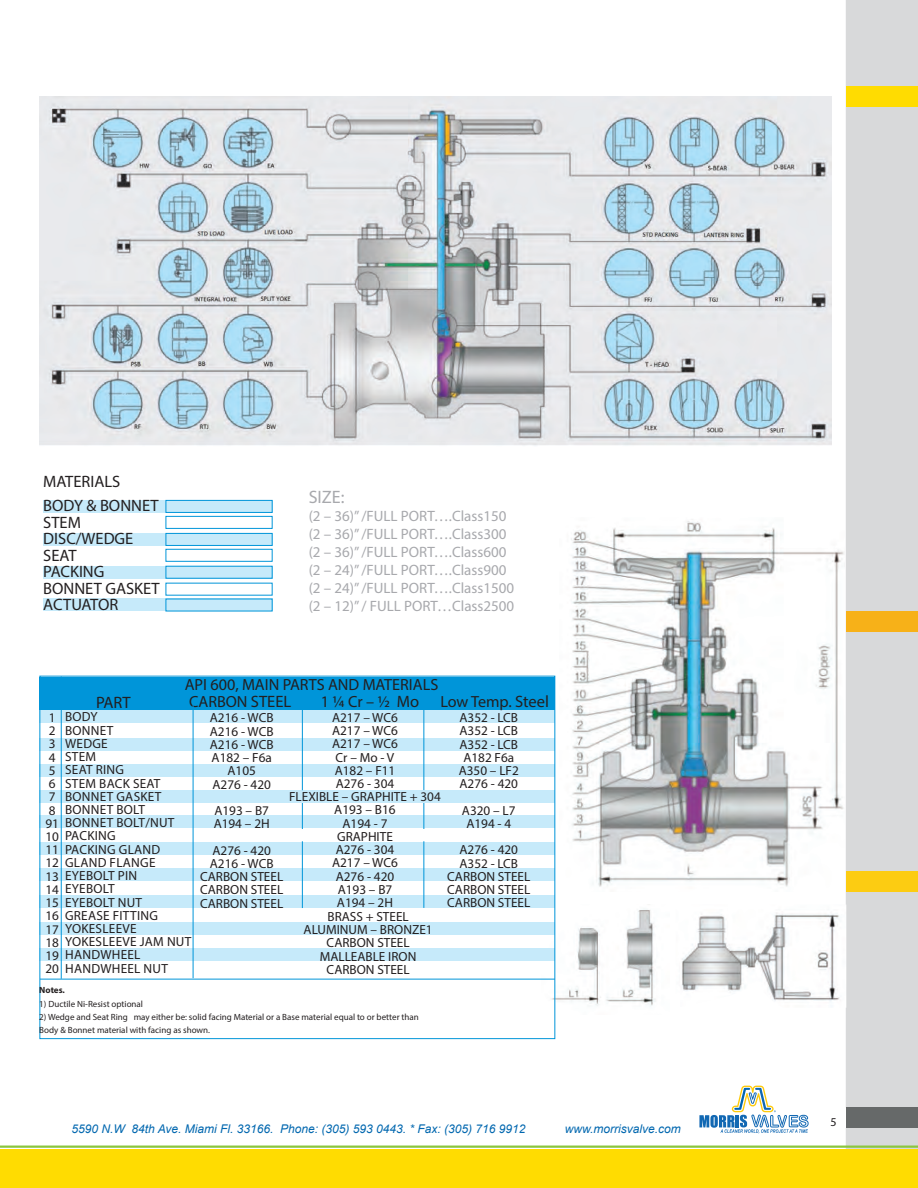
<style>
.page{position:relative;width:918px;height:1188px;background:#fff}
.page>*{position:absolute;margin:0;border:0;box-sizing:border-box;transform-origin:0 0}
.t1{font:18px "Myriad Pro";color:#a8a9ad}
.t2{font:16.5px/16.5px "Myriad Pro";color:#231f20}
.t3{font:16.2px "Myriad Pro";color:#231f20}
.t4{font:15px/18px "Myriad Pro";color:#a8a9ad}
.t5{font:13.2px/13.2px "Myriad Pro";color:#231f20;text-align:center}
.t6{font:13.2px/13.2px "Myriad Pro";letter-spacing:.02em;color:#231f20}
.t7{font:italic 12px "Arial";color:#0067af}
.t8{font:12px "Myriad Pro";color:#231f20}
.t9{font:9px/13.2px "Myriad Pro";color:#231f20}
.t10{font:700 9px "Myriad Pro";color:#231f20}
.s1{font-size:16.5px}
</style>
<div class="page">
<div style="left:846px;top:0;width:72px;height:1150px;background:#d8d9da"></div>
<div style="left:846px;top:1108px;width:72px;height:20px;background:#666969"></div>
<div style="left:847px;top:611px;width:71px;height:20px;background:#f7b118"></div>
<div style="left:847px;top:871px;width:71px;height:20px;background:#fccc12"></div>
<div style="left:847px;top:86px;width:71px;height:21px;background:#ffdc01"></div>
<svg style="left:699px;top:1086px;width:110px;height:47px"></svg>
<hr style="left:0;top:1146px;width:918px;height:2px;background:#8bc63e">
<div style="left:43px;top:500px;width:230px;height:13px;background:#c6eafa"></div>
<div style="left:43px;top:533px;width:230px;height:13px;background:#c6eafa"></div>
<div style="left:43px;top:566px;width:230px;height:13px;background:#c6eafa"></div>
<div style="left:43px;top:599px;width:230px;height:12px;background:#c6eafa"></div>
<div style="left:166px;top:500px;width:107px;height:13px;border:1px solid #0095d9"></div>
<div style="left:166px;top:516px;width:107px;height:13px;border:1px solid #0095d9"></div>
<div style="left:166px;top:533px;width:107px;height:13px;border:1px solid #0095d9"></div>
<div style="left:166px;top:549px;width:107px;height:13px;border:1px solid #0095d9"></div>
<div style="left:166px;top:566px;width:107px;height:13px;border:1px solid #0095d9"></div>
<img style="left:571px;top:519px;width:273px;height:368px">
<img style="left:682px;top:905px;width:165px;height:103px">
<img style="left:541px;top:905px;width:115px;height:110px">
<img style="left:39px;top:97px;width:792px;height:349px">
<div style="left:0;top:1150px;width:918px;height:38px;background:#ffdc01"></div>
<div style="left:40px;top:815px;width:515px;height:13px;background:#c6eafa"></div>
<div style="left:40px;top:842px;width:515px;height:13px;background:#c6eafa"></div>
<div style="left:40px;top:868px;width:515px;height:13px;background:#c6eafa"></div>
<div style="left:40px;top:895px;width:515px;height:13px;background:#c6eafa"></div>
<div style="left:40px;top:922px;width:515px;height:13px;background:#c6eafa"></div>
<div style="left:40px;top:948px;width:515px;height:12px;background:#c6eafa"></div>
<div style="left:40px;top:677px;width:515px;height:34px;background:#0095d9"></div>
<div style="left:40px;top:710px;width:515px;height:13px;background:#c6eafa"></div>
<div style="left:40px;top:738px;width:515px;height:13px;background:#c6eafa"></div>
<div style="left:40px;top:764px;width:515px;height:13px;background:#c6eafa"></div>
<div style="left:40px;top:790px;width:515px;height:13px;background:#c6eafa"></div>
<hr style="left:193px;top:699px;width:1px;height:279px;background:#0095d9">
<hr style="left:302px;top:699px;width:1px;height:91px;background:#0095d9">
<hr style="left:423px;top:699px;width:1px;height:91px;background:#0095d9">
<hr style="left:61px;top:677px;width:1px;height:302px;background:#0095d9">
<svg style="left:302px;top:803px;width:1px;height:26px"></svg>
<hr style="left:302px;top:841px;width:1px;height:67px;background:#0095d9">
<hr style="left:40px;top:979px;width:515px;height:1px;background:#0095d9">
<svg style="left:423px;top:803px;width:1px;height:26px"></svg>
<hr style="left:423px;top:841px;width:1px;height:67px;background:#0095d9">
<p class="t2" style="left:43px;top:469px;width:117px;line-height:24.5px">MATERIALS<br>BODY &amp; BONNET</p>
<p class="t2" style="left:43px;top:514px;width:118px">STEM<br>DISC/WEDGE<br>SEAT<br>PACKING<br>BONNET GASKET<br>ACTUATOR</p>
<h1 class="t1" style="left:309px;top:486px;width:37px">SIZE:</h1>
<p class="t4" style="left:309px;top:506px;width:207px">(2 – 36)” /FULL PORT….Class150 (2 – 36)” /FULL PORT….Class300 (2 – 36)” /FULL PORT….Class600 (2 – 24)” /FULL PORT….Class900 (2 – 24)” /FULL PORT….Class1500 (2 – 12)” / FULL PORT…Class2500</p>
<p class="t3" style="left:185px;top:675px;width:255px">API 600, MAIN PARTS AND MATERIALS</p>
<p class="t3" style="left:321px;top:692px;width:100px">1 ¼ Cr – ½ <span class="s1">Mo</span></p>
<p class="t3" style="left:440px;top:692px;width:110px">Low Temp. <span class="s1">Steel</span></p>
<p class="t2" style="left:96px;top:694px;width:36px">PART</p>
<p class="t3" style="left:189px;top:692px;width:104px">CARBON <span class="s1">STEEL</span></p>
<p class="t6" style="left:65px;top:710px;width:128px">BODY<br>BONNET<br>WEDGE<br>STEM<br>SEAT RING<br>STEM BACK SEAT<br>BONNET GASKET<br>BONNET BOLT<br>BONNET BOLT/NUT<br>PACKING<br>PACKING GLAND<br>GLAND FLANGE<br>EYEBOLT PIN<br>EYEBOLT<br>EYEBOLT NUT<br>GREASE FITTING<br>YOKESLEEVE<br>YOKESLEEVE JAM NUT<br>HANDWHEEL<br>HANDWHEEL NUT</p>
<p class="t5" style="left:210px;top:711px;width:65px">A216 - WCB<br>A216 - WCB<br>A216 - WCB<br>A182 – F6a<br>A105<br>A276 - 420</p>
<p class="t5" style="left:289px;top:711px;width:153px">A217 – WC6<br>A217 – WC6<br>A217 – WC6<br>Cr – Mo - V<br>A182 – F11<br>A276 - 304<br>FLEXIBLE – GRAPHITE + 304<br>A193 – B16<br>A194 - 7<br>GRAPHITE<br>A276 - 304<br>A217 – WC6<br>A276 - 420<br>A193 – B7<br>A194 – 2H</p>
<p class="t5" style="left:459px;top:711px;width:62px">A352 - LCB<br>A352 - LCB<br>A352 - LCB<br>A182 F6a<br>A350 – LF2<br>A276 - 420</p>
<p class="t5" style="left:45px;top:711px;width:15px;text-align:left">1<br>2<br>3<br>4<br>5<br>6<br>7<br>8<br>91<br>10<br>11<br>12<br>13<br>14<br>15<br>16<br>17<br>18<br>19<br>20</p>
<p class="t5" style="left:462px;top:803px;width:55px">A320 – L7<br>A194 - 4</p>
<p class="t5" style="left:447px;top:843px;width:85px">A276 - 420<br>A352 - LCB<br>CARBON STEEL<br>CARBON STEEL<br>CARBON STEEL</p>
<p class="t5" style="left:214px;top:804px;width:58px;text-align:left">A193 – B7<br>A194 – 2H</p>
<p class="t5" style="left:200px;top:843px;width:85px">A276 - 420<br>A216 - WCB<br>CARBON STEEL<br>CARBON STEEL<br>CARBON STEEL</p>
<p class="t5" style="left:304px;top:910px;width:131px">BRASS + STEEL<br>ALUMINUM – BRONZE1<br>CARBON STEEL<br>MALLEABLE IRON<br>CARBON STEEL</p>
<p class="t10" style="left:39px;top:985px;width:27px">Notes.</p>
<p class="t9" style="left:39px;top:997px;width:105px">1) Ductile Ni-Resist optional</p>
<p class="t9" style="left:39px;top:1010px;width:381px">2) Wedge and Seat Ring may either be: solid facing Material or a Base material equal to or better than<br>Body &amp; Bonnet material with facing as shown.</p>
<p class="t7" style="left:71px;top:1121px;width:456px">5590 N.W 84th Ave. Miami Fl. 33166. Phone: (305) 593 0443. * Fax: (305) 716 9912</p>
<p class="t7" style="left:565px;top:1121px;width:118px">www.morrisvalve.com</p>
<p class="t8" style="left:830px;top:1115px;width:8px">5</p>
</div>
